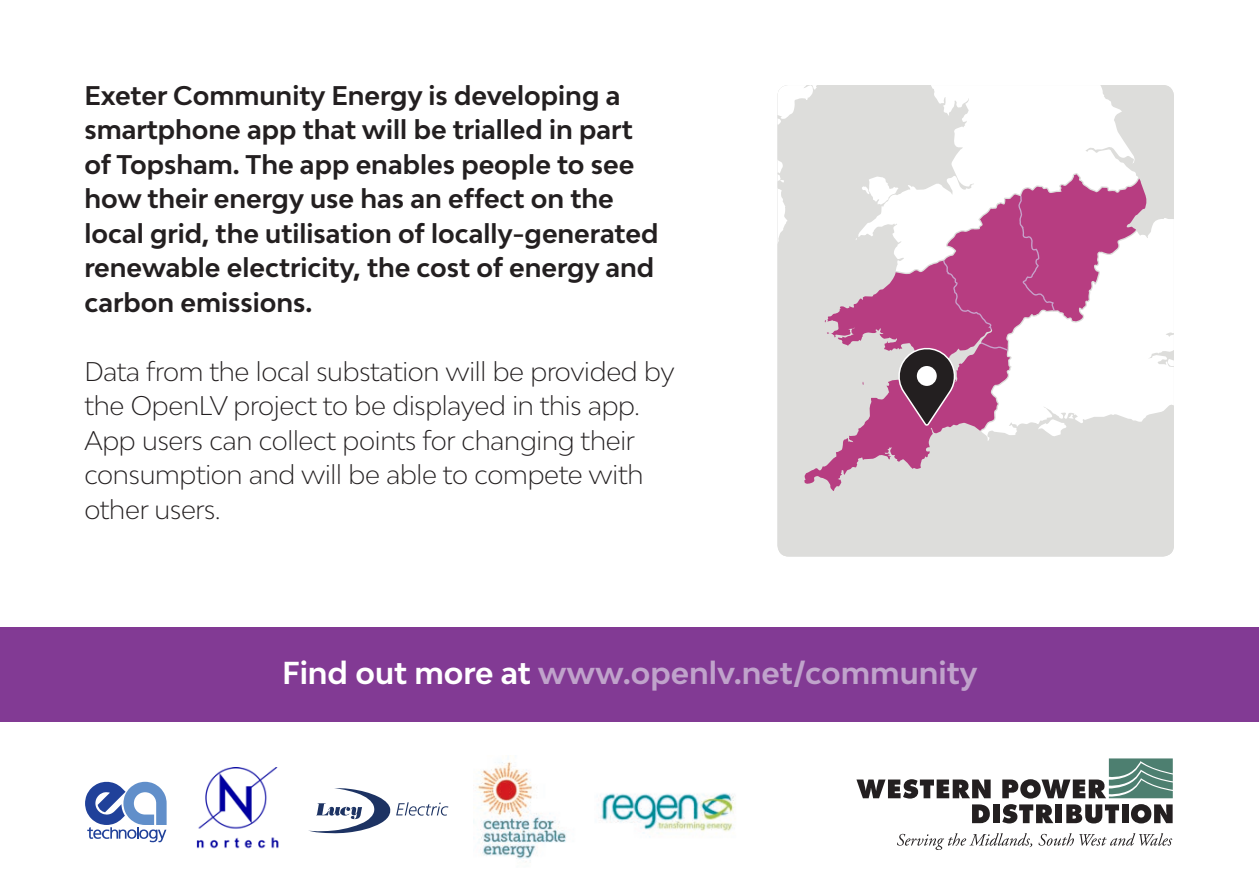
<style>
.page{position:relative;width:1259px;height:893px;background:#fff}
.page>*{position:absolute;margin:0;border:0;box-sizing:border-box;transform-origin:0 0}
.t1{font:700 30px "Bw Modelica";color:#c0a3cb}
.t2{font:700 25.5px/34.5px "Bw Modelica";color:#231f20}
.t3{font:300 25.5px/34.5px "Bw Modelica";letter-spacing:-.01em;color:#231f20}
.s1{color:#fff}
</style>
<div class="page">
<div style="left:0;top:627px;width:1259px;height:95px;background:#823a94"></div>
<div style="left:777px;top:85px;width:397px;height:471px;background:#dddddb"></div>
<div style="left:777px;top:273px;width:27px;height:87px;background:#dddddb"></div>
<svg style="left:777px;top:85px;width:361px;height:188px;fill:#dddddb"></svg>
<svg style="left:804px;top:174px;width:342px;height:317px;background:#d9cdd2"></svg>
<svg style="left:855px;top:177px;width:319px;height:264px"></svg>
<div style="left:917px;top:366px;width:19px;height:20px;background:#fff;border-radius:50%"></div>
<svg style="left:85px;top:782px;width:82px;height:60px"></svg>
<img style="left:196px;top:768px;width:83px;height:81px">
<svg style="left:308px;top:788px;width:140px;height:46px"></svg>
<img style="left:473px;top:762px;width:94px;height:100px">
<img style="left:597px;top:793px;width:138px;height:44px">
<svg style="left:856px;top:779px;width:134px;height:44px"></svg>
<div style="left:993px;top:804px;width:7px;height:19px;background:#231f20"></div>
<svg style="left:897px;top:833px;width:135px;height:17px"></svg>
<svg style="left:1038px;top:833px;width:134px;height:13px"></svg>
<svg style="left:1002px;top:758px;width:170px;height:65px"></svg>
<p class="t2" style="left:84px;top:78px;width:575px">Exeter Community Energy is developing a smartphone app that will be trialled in part of Topsham. The app enables people to see how their energy use has an effect on the local grid, the utilisation of locally-generated renewable electricity, the cost of energy and carbon emissions.</p>
<p class="t3" style="left:84px;top:354px;width:592px">Data from the local substation will be provided by the OpenLV project to be displayed in this app.<br>App users can collect points for changing their consumption and will be able to compete with other users.</p>
<p class="t1" style="left:282px;top:653px;width:697px"><span class="s1">Find out more at</span> www.openlv.net/community</p>
</div>
